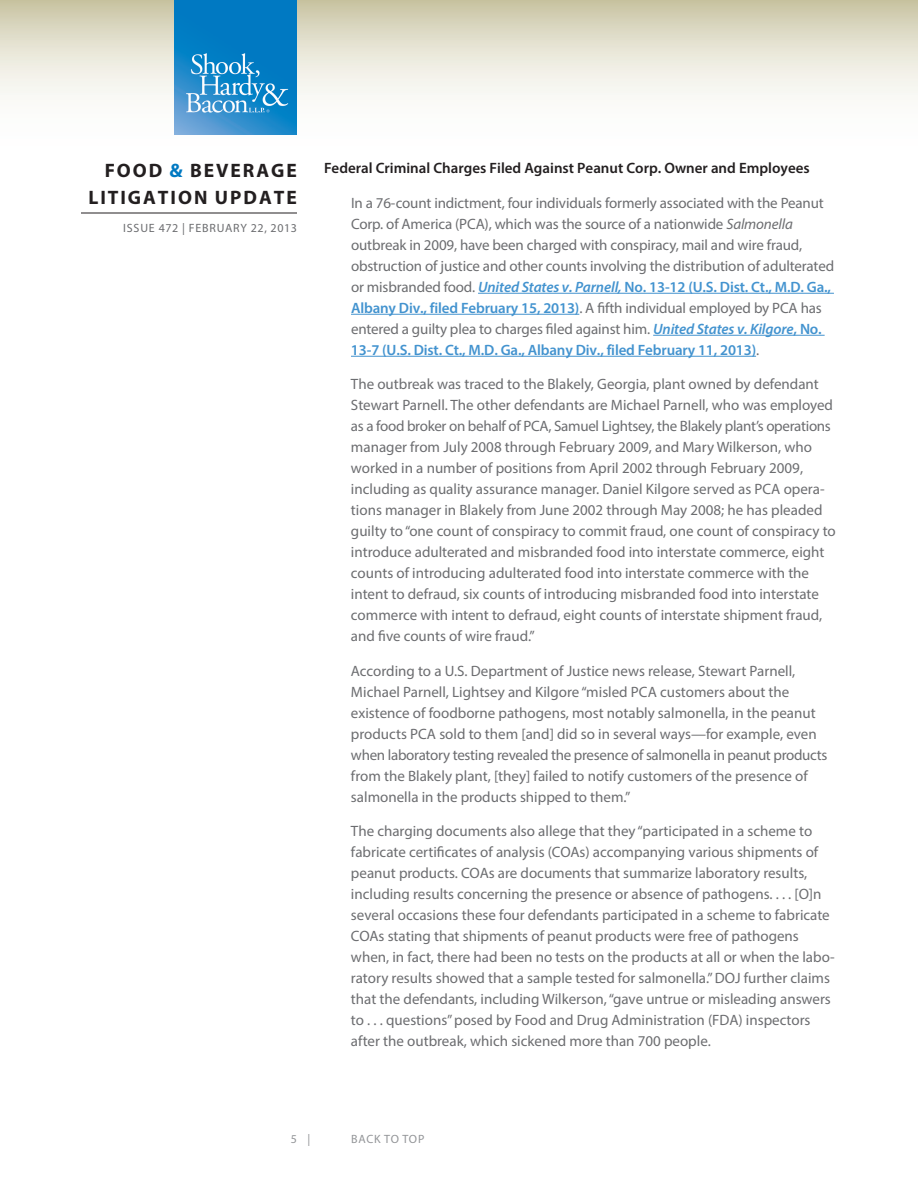
<style>
.page{position:relative;width:918px;height:1188px;background:#fff}
.page>*{position:absolute;margin:0;border:0;box-sizing:border-box;transform-origin:0 0}
.t1{font:700 19.5px/27px "Myriad Pro";letter-spacing:.1em;color:#231f20;text-align:right}
.Body{font:15px/21px "Myriad Pro";color:#6c6d70}
.Subhead{font:600 15px "Myriad Pro";color:#231f20}
.t2{font:12px "Myriad Pro";letter-spacing:.07em;color:#6c6d70}
.t3{font:12px "Myriad Pro";letter-spacing:.06em;color:#939598}
.s1{color:#0079c2}
.s2{font-style:italic}
.s3{font-weight:600;font-style:italic;color:#4393cf}
.s4{font-weight:600;color:#4393cf}
</style>
<div class="page">
<svg style="left:0;top:0;width:918px;height:135px"></svg>
<hr style="left:81px;top:213px;width:216px;height:1px;background:#231f20">
<img style="left:175px;top:0;width:122px;height:135px">
<hr style="left:478px;top:293px;width:356px;height:1px;background:#4393cf">
<hr style="left:351px;top:314px;width:228px;height:1px;background:#4393cf">
<hr style="left:653px;top:335px;width:172px;height:1px;background:#4393cf">
<hr style="left:351px;top:356px;width:405px;height:1px;background:#4393cf">
<h1 class="t1" style="left:88px;top:156px;width:210px">FOOD <span class="s1">&amp;</span> BEVERAGE<br>LITIGATION UPDATE</h1>
<p class="t2" style="left:123px;top:221px;width:175px">ISSUE 472 | FEBRUARY 22, 2013</p>
<p class="Subhead" style="left:324px;top:159px;width:487px">Federal Criminal Charges Filed Against Peanut Corp. Owner and Employees</p>
<p class="Body" style="left:351px;top:192px;width:485px">In a 76-count indictment, four individuals formerly associated with the Peanut Corp. of America (PCA), which was the source of a nationwide <span class="s2">Salmonella </span>outbreak in 2009, have been charged with conspiracy, mail and wire fraud, obstruction of justice and other counts involving the distribution of adulterated or misbranded food. <span class="s3">United States v. Parnell,</span> <span class="s4">No. 13-12 (U.S. Dist. Ct., M.D. Ga., Albany Div., filed February 15, 2013)</span>. A fifth individual employed by PCA has entered a guilty plea to charges filed against him. <span class="s3">United States v. Kilgore</span><span class="s4">, No.<br>13-7 (U.S. Dist. Ct., M.D. Ga., Albany Div., filed February 11, 2013)</span>.</p>
<p class="Body" style="left:351px;top:373px;width:486px">The outbreak was traced to the Blakely, Georgia, plant owned by defendant Stewart Parnell. The other defendants are Michael Parnell, who was employed as a food broker on behalf of PCA, Samuel Lightsey, the Blakely plant’s operations manager from July 2008 through February 2009, and Mary Wilkerson, who worked in a number of positions from April 2002 through February 2009, including as quality assurance manager. Daniel Kilgore served as PCA opera&shy;tions manager in Blakely from June 2002 through May 2008; he has pleaded guilty to “one count of conspiracy to commit fraud, one count of conspiracy to introduce adulterated and misbranded food into interstate commerce, eight counts of introducing adulterated food into interstate commerce with the intent to defraud, six counts of introducing misbranded food into interstate commerce with intent to defraud, eight counts of interstate shipment fraud, and five counts of wire fraud.”</p>
<p class="Body" style="left:351px;top:660px;width:478px">According to a U.S. Department of Justice news release, Stewart Parnell, Michael Parnell, Lightsey and Kilgore “misled PCA customers about the existence of foodborne pathogens, most notably salmonella, in the peanut products PCA sold to them [and] did so in several ways—for example, even when laboratory testing revealed the presence of salmonella in peanut products from the Blakely plant, [they] failed to notify customers of the presence of salmonella in the products shipped to them.”</p>
<p class="Body" style="left:351px;top:820px;width:485px">The charging documents also allege that they “participated in a scheme to fabricate certificates of analysis (COAs) accompanying various shipments of peanut products. COAs are documents that summarize laboratory results, including results concerning the presence or absence of pathogens. . . . [O]n several occasions these four defendants participated in a scheme to fabricate COAs stating that shipments of peanut products were free of pathogens when, in fact, there had been no tests on the products at all or when the labo&shy;ratory results showed that a sample tested for salmonella.” DOJ further claims that the defendants, including Wilkerson, “gave untrue or misleading answers to . . . questions” posed by Food and Drug Administration (FDA) inspectors after the outbreak, which sickened more than 700 people.</p>
<p class="t3" style="left:291px;top:1132px;width:21px">5 |</p>
<p class="t3" style="left:351px;top:1132px;width:75px">BACK TO TOP</p>
</div>
